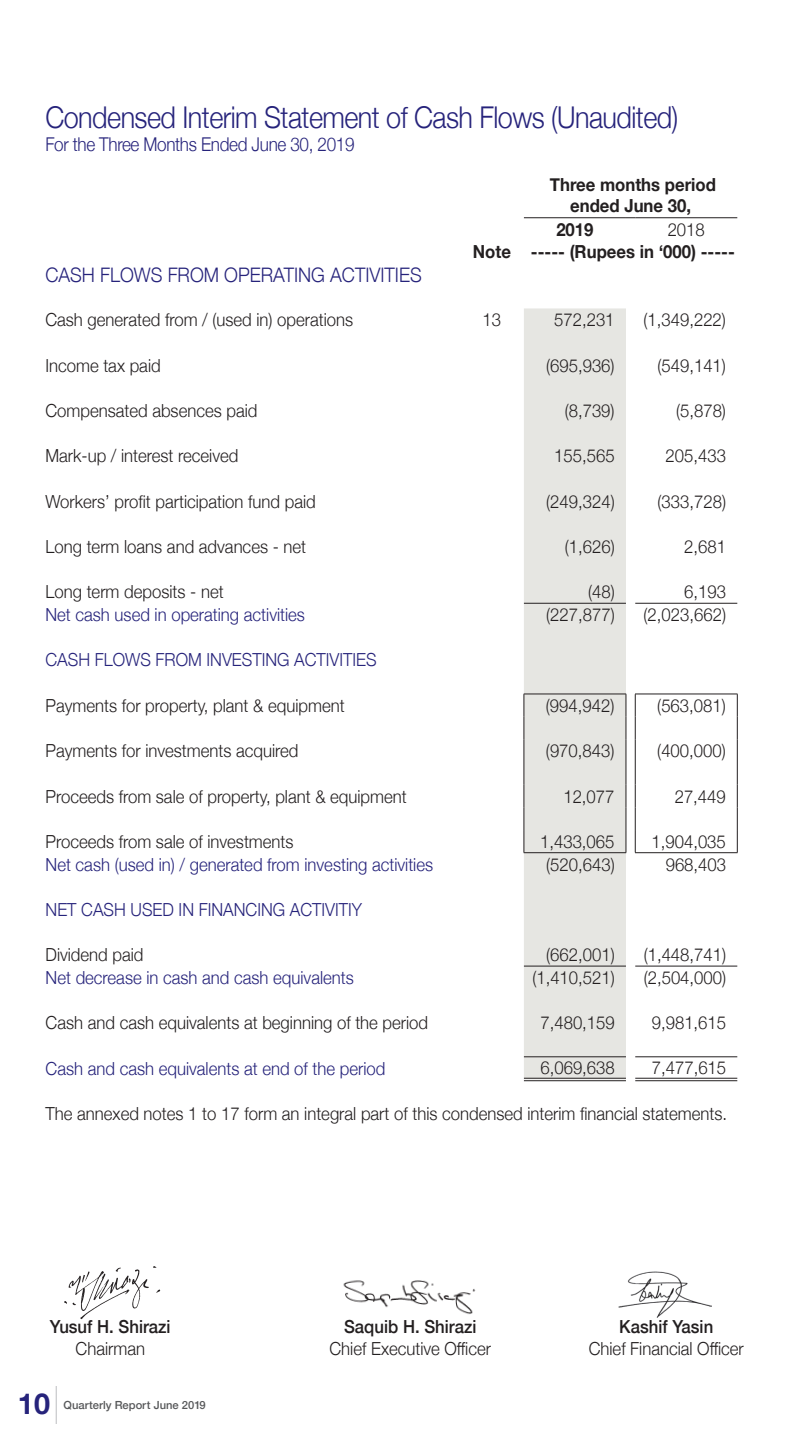
<style>
.page{position:relative;width:792px;height:1440px;background:#fff}
.page>*{position:absolute;margin:0;border:0;box-sizing:border-box;transform-origin:0 0}
.t1{font:300 30px "Helvetica Neue";letter-spacing:-.02em;color:#26237b;scale:.9 1}
.t2{font:700 28.8px "Helvetica Neue";color:#26237b}
.t3{font:300 20px "Helvetica Neue";color:#26237b;scale:.93 1}
.t4{font:300 19px "Helvetica Neue";letter-spacing:-.02em;color:#26237b;scale:.9 1}
.t5{font:300 18px "Helvetica Neue";color:#231f20;scale:.93 1}
.t6{font:300 18px "Helvetica Neue";color:#26237b;scale:.93 1}
.t7{font:700 18px/21px "Helvetica Neue";color:#231f20;text-align:center;scale:.93 1}
.t8{font:500 18px "Helvetica Neue";color:#231f20;scale:.93 1}
.t9{font:500 11.2px "Helvetica Neue";color:#57585a}
</style>
<div class="page">
<hr style="left:56px;top:1386px;width:1px;height:38px;background:#bcbdc0">
<img style="left:619px;top:1271px;width:92px;height:46px">
<img style="left:343px;top:1280px;width:133px;height:34px">
<img style="left:64px;top:1266px;width:97px;height:54px">
<div style="left:524px;top:308px;width:102px;height:770px;background:#e6e6e2"></div>
<hr style="left:524px;top:217px;width:102px;height:1px;background:#231f20">
<hr style="left:635px;top:217px;width:102px;height:1px;background:#231f20">
<hr style="left:524px;top:694px;width:102px;height:1px;background:#231f20">
<hr style="left:635px;top:694px;width:103px;height:1px;background:#231f20">
<svg style="left:524px;top:694px;width:1px;height:158px"></svg>
<svg style="left:626px;top:694px;width:1px;height:158px"></svg>
<svg style="left:635px;top:694px;width:1px;height:158px"></svg>
<svg style="left:737px;top:694px;width:1px;height:158px"></svg>
<hr style="left:524px;top:1056px;width:102px;height:1px;background:#231f20">
<hr style="left:635px;top:1056px;width:102px;height:1px;background:#231f20">
<hr style="left:524px;top:1078px;width:102px;height:1px;background:#231f20">
<hr style="left:524px;top:1080px;width:102px;height:1px;background:#231f20">
<hr style="left:635px;top:1078px;width:102px;height:1px;background:#231f20">
<hr style="left:635px;top:1080px;width:102px;height:1px;background:#231f20">
<hr style="left:635px;top:603px;width:102px;height:1px;background:#231f20">
<hr style="left:524px;top:603px;width:102px;height:1px;background:#231f20">
<hr style="left:524px;top:852px;width:102px;height:1px;background:#231f20">
<hr style="left:635px;top:852px;width:103px;height:1px;background:#231f20">
<hr style="left:635px;top:966px;width:102px;height:1px;background:#231f20">
<hr style="left:524px;top:966px;width:102px;height:1px;background:#231f20">
<h1 class="t1" style="left:45px;top:93px;width:705px">Condensed Interim Statement of Cash Flows (Unaudited)</h1>
<p class="t4" style="left:45px;top:129px;width:345px">For the Three Months Ended June 30, 2019</p>
<p class="t7" style="left:550px;top:174px;width:180px">Three months period ended June 30,</p>
<p class="t7" style="left:556px;top:219px;width:42px">2019</p>
<p class="t5" style="left:668px;top:215px;width:42px">2018</p>
<p class="t7" style="left:473px;top:242px;width:283px">Note ----- (Rupees in ‘000) -----</p>
<p class="t3" style="left:45px;top:258px;width:406px">CASH FLOWS FROM OPERATING ACTIVITIES</p>
<p class="t5" style="left:45px;top:305px;width:333px">Cash generated from / (used in) operations</p>
<p class="t5" style="left:483px;top:305px;width:22px">13</p>
<p class="t5" style="left:554px;top:305px;width:67px">572,231</p>
<p class="t5" style="left:643px;top:305px;width:90px">(1,349,222)</p>
<p class="t5" style="left:45px;top:351px;width:126px">Income tax paid</p>
<p class="t5" style="left:546px;top:351px;width:75px">(695,936)</p>
<p class="t5" style="left:657px;top:351px;width:75px">(549,141)</p>
<p class="t5" style="left:45px;top:396px;width:230px">Compensated absences paid</p>
<p class="t5" style="left:565px;top:396px;width:55px">(8,739)</p>
<p class="t5" style="left:676px;top:396px;width:55px">(5,878)</p>
<p class="t5" style="left:45px;top:441px;width:209px">Mark-up / interest received</p>
<p class="t5" style="left:554px;top:441px;width:67px">155,565</p>
<p class="t5" style="left:666px;top:441px;width:67px">205,433</p>
<p class="t5" style="left:45px;top:487px;width:292px">Workers’ profit participation fund paid</p>
<p class="t5" style="left:546px;top:487px;width:75px">(249,324)</p>
<p class="t5" style="left:657px;top:487px;width:75px">(333,728)</p>
<p class="t5" style="left:45px;top:532px;width:282px">Long term loans and advances - net</p>
<p class="t5" style="left:565px;top:532px;width:55px">(1,626)</p>
<p class="t5" style="left:684px;top:532px;width:47px">2,681</p>
<p class="t5" style="left:45px;top:577px;width:193px">Long term deposits - net</p>
<p class="t5" style="left:588px;top:577px;width:30px">(48)</p>
<p class="t5" style="left:684px;top:577px;width:47px">6,193</p>
<p class="t6" style="left:45px;top:600px;width:281px">Net cash used in operating activities</p>
<p class="t5" style="left:546px;top:600px;width:75px">(227,877)</p>
<p class="t5" style="left:644px;top:600px;width:90px">(2,023,662)</p>
<p class="t6" style="left:45px;top:645px;width:358px">CASH FLOWS FROM INVESTING ACTIVITIES</p>
<p class="t5" style="left:45px;top:691px;width:323px">Payments for property, plant &amp; equipment</p>
<p class="t5" style="left:546px;top:691px;width:75px">(994,942)</p>
<p class="t5" style="left:657px;top:691px;width:75px">(563,081)</p>
<p class="t5" style="left:46px;top:736px;width:274px">Payments for investments acquired</p>
<p class="t5" style="left:546px;top:736px;width:75px">(970,843)</p>
<p class="t5" style="left:657px;top:736px;width:75px">(400,000)</p>
<p class="t5" style="left:46px;top:782px;width:390px">Proceeds from sale of property, plant &amp; equipment</p>
<p class="t5" style="left:563px;top:782px;width:57px">12,077</p>
<p class="t5" style="left:675px;top:782px;width:57px">27,449</p>
<p class="t5" style="left:46px;top:827px;width:268px">Proceeds from sale of investments</p>
<p class="t5" style="left:540px;top:827px;width:82px">1,433,065</p>
<p class="t5" style="left:651px;top:827px;width:82px">1,904,035</p>
<p class="t6" style="left:46px;top:850px;width:418px">Net cash (used in) / generated from investing activities</p>
<p class="t5" style="left:546px;top:850px;width:75px">(520,643)</p>
<p class="t5" style="left:666px;top:850px;width:67px">968,403</p>
<p class="t6" style="left:46px;top:895px;width:342px">NET CASH USED IN FINANCING ACTIVITIY</p>
<p class="t5" style="left:46px;top:940px;width:107px">Dividend paid</p>
<p class="t5" style="left:546px;top:940px;width:75px">(662,001)</p>
<p class="t5" style="left:644px;top:940px;width:90px">(1,448,741)</p>
<p class="t6" style="left:46px;top:963px;width:333px">Net decrease in cash and cash equivalents</p>
<p class="t5" style="left:532px;top:963px;width:90px">(1,410,521)</p>
<p class="t5" style="left:644px;top:963px;width:90px">(2,504,000)</p>
<p class="t5" style="left:46px;top:1008px;width:413px">Cash and cash equivalents at beginning of the period</p>
<p class="t5" style="left:540px;top:1008px;width:82px">7,480,159</p>
<p class="t5" style="left:652px;top:1008px;width:82px">9,981,615</p>
<p class="t6" style="left:46px;top:1054px;width:367px">Cash and cash equivalents at end of the period</p>
<p class="t5" style="left:540px;top:1053px;width:82px">6,069,638</p>
<p class="t5" style="left:652px;top:1053px;width:82px">7,477,615</p>
<p class="t5" style="left:46px;top:1099px;width:734px">The annexed notes 1 to 17 form an integral part of this condensed interim financial statements.</p>
<p class="t8" style="left:50px;top:1313px;width:131px">Yusuf H. Shirazi</p>
<p class="t8" style="left:344px;top:1313px;width:144px">Saquib H. Shirazi</p>
<p class="t8" style="left:619px;top:1313px;width:103px">Kashif Yasin</p>
<p class="t5" style="left:76px;top:1334px;width:76px">Chairman</p>
<p class="t5" style="left:330px;top:1334px;width:175px">Chief Executive Officer</p>
<p class="t5" style="left:589px;top:1334px;width:168px">Chief Financial Officer</p>
<h2 class="t2" style="left:18px;top:1382px;width:34px">10</h2>
<p class="t9" style="left:64px;top:1396px;width:144px">Quarterly Report June 2019</p>
</div>
